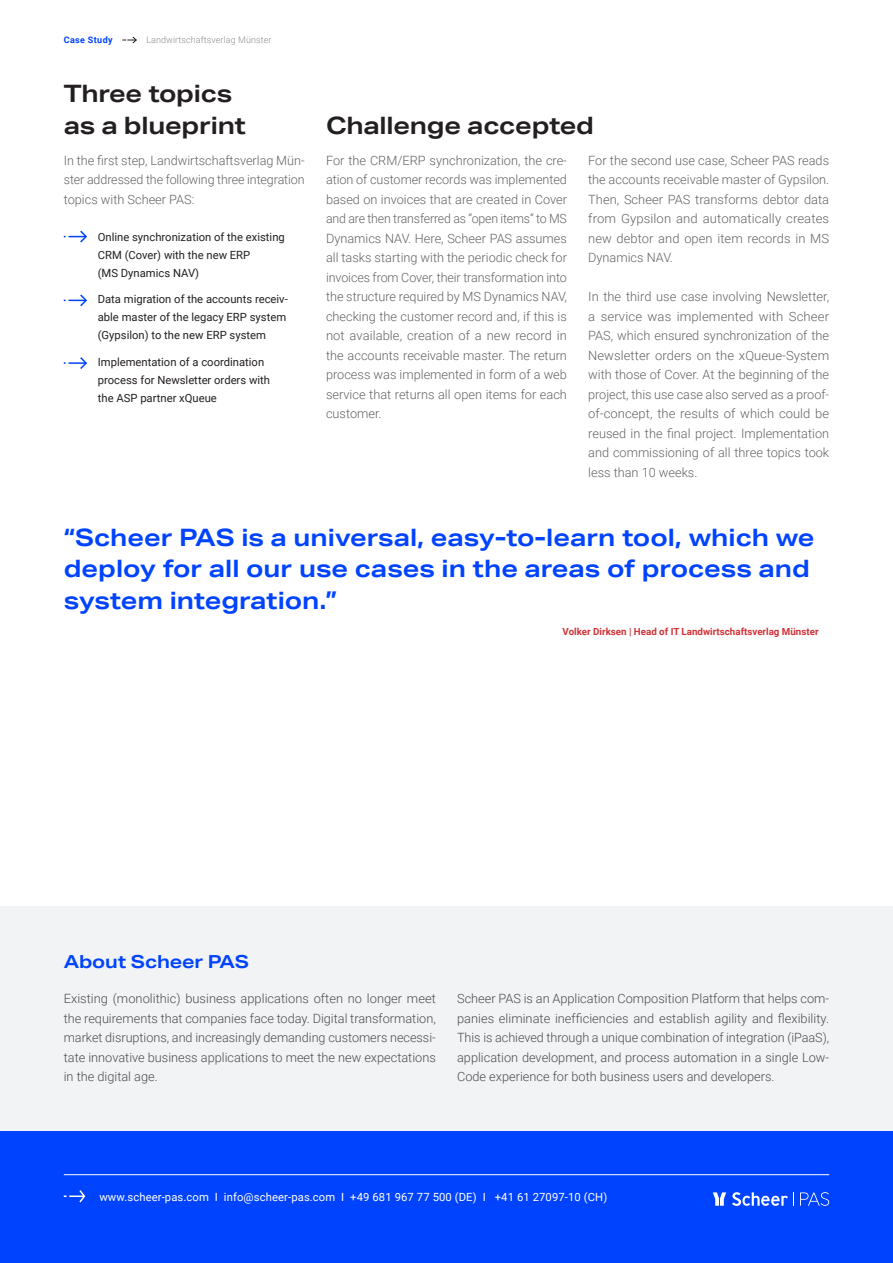
<style>
.page{position:relative;width:893px;height:1263px;background:#fff}
.page>*{position:absolute;margin:0;border:0;box-sizing:border-box;transform-origin:0 0}
.t1{font:700 24px/31.5px "Aktiv Grotesk Ex";color:#0043ff}
.t2{font:700 24px/31.5px "Aktiv Grotesk Ex";letter-spacing:-.01em;color:#231f20}
.t3{font:700 18px "Aktiv Grotesk Ex";letter-spacing:-.01em;color:#0043ff}
.t4{font:300 12.75px/19.5px "Roboto";color:#636366;text-align:justify}
.t5{font:300 12.75px/19.5px "Roboto";color:#4b4c4d;text-align:justify}
.t6{font:11.25px/18px "Roboto";color:#231f20}
.t7{font:11.25px "Roboto";letter-spacing:.01em;color:#fff}
.t8{font:700 9.75px "Roboto";color:#d03237}
.t9{font:300 9px "Roboto";letter-spacing:.01em;color:#8a8c8f}
.t10{font:700 9px "Roboto";letter-spacing:.045em;color:#0043ff}
</style>
<div class="page">
<div style="left:0;top:906px;width:893px;height:231px;background:#f2f3f4"></div>
<div style="left:0;top:1131px;width:893px;height:132px;background:#0043ff"></div>
<svg style="left:64px;top:1190px;width:22px;height:13px"></svg>
<hr style="left:64px;top:1174px;width:765px;height:1px;background:#fff">
<svg style="left:800px;top:1192px;width:29px;height:14px"></svg>
<svg style="left:713px;top:1192px;width:13px;height:14px"></svg>
<svg style="left:732px;top:1192px;width:62px;height:14px"></svg>
<svg style="left:64px;top:230px;width:23px;height:13px"></svg>
<svg style="left:64px;top:294px;width:23px;height:13px"></svg>
<svg style="left:64px;top:357px;width:23px;height:12px"></svg>
<svg style="left:122px;top:36px;width:15px;height:8px"></svg>
<p class="t10" style="left:64px;top:34px;width:51px">Case Study</p>
<p class="t9" style="left:146px;top:34px;width:127px">Landwirtschaftsverlag Münster</p>
<h1 class="t2" style="left:64px;top:78px;width:184px">Three topics as a blueprint</h1>
<h1 class="t2" style="left:326px;top:109px;width:269px">Challenge accepted</h1>
<p class="t4" style="left:64px;top:150px;width:242px">In the first step, Landwirtschaftsverlag Mün&shy;ster addressed the following three integration topics with Scheer PAS:</p>
<p class="t4" style="left:326px;top:150px;width:242px">For the CRM/ERP synchronization, the cre&shy;ation of customer records was implemented based on invoices that are created in Cover and are then transferred as “open items” to MS Dynamics NAV. Here, Scheer PAS assumes all tasks starting with the periodic check for invoices from Cover, their transformation into the structure required by MS Dynamics NAV, checking the customer record and, if this is not available, creation of a new record in the accounts receivable master. The return process was implemented in form of a web service that returns all open items for each customer.</p>
<p class="t6" style="left:98px;top:227px;width:189px">Online synchronization of the existing<br>CRM (Cover) with the new ERP<br>(MS Dynamics NAV)</p>
<p class="t6" style="left:98px;top:290px;width:191px">Data migration of the accounts receiv&shy;able master of the legacy ERP system (Gypsilon) to the new ERP system</p>
<p class="t6" style="left:98px;top:352px;width:174px">Implementation of a coordination process for Newsletter orders with the ASP partner xQueue</p>
<p class="t4" style="left:588px;top:150px;width:243px">For the second use case, Scheer PAS reads the accounts receivable master of Gypsilon.<br>Then, Scheer PAS transforms debtor data from Gypsilon and automatically creates new debtor and open item records in MS Dynamics NAV.</p>
<p class="t4" style="left:588px;top:287px;width:243px">In the third use case involving Newsletter, a service was implemented with Scheer PAS, which ensured synchronization of the Newsletter orders on the xQueue-System with those of Cover. At the beginning of the project, this use case also served as a proof&shy;of-concept, the results of which could be reused in the final project. Implementation and commissioning of all three topics took less than 10 weeks.</p>
<h1 class="t1" style="left:64px;top:521px;width:752px">“Scheer PAS is a universal, easy-to-learn tool, which we deploy for all our use cases in the areas of process and system integration.”</h1>
<p class="t8" style="left:563px;top:624px;width:257px">Volker Dirksen | Head of IT Landwirtschaftsverlag Münster</p>
<h2 class="t3" style="left:64px;top:950px;width:187px">About Scheer PAS</h2>
<p class="t5" style="left:64px;top:989px;width:374px">Existing (monolithic) business applications often no longer meet the requirements that companies face today. Digital transformation, market disruptions, and increasingly demanding customers necessi&shy;tate innovative business applications to meet the new expectations in the digital age.</p>
<p class="t5" style="left:457px;top:989px;width:374px">Scheer PAS is an Application Composition Platform that helps com&shy;panies eliminate inefficiencies and establish agility and flexibility.<br>This is achieved through a unique combination of integration (iPaaS), application development, and process automation in a single Low-Code experience for both business users and developers.</p>
<p class="t7" style="left:99px;top:1189px;width:509px">www.scheer-pas.com I info@scheer-pas.com I +49 681 967 77 500 (DE) I +41 61 27097-10 (CH)</p>
</div>
